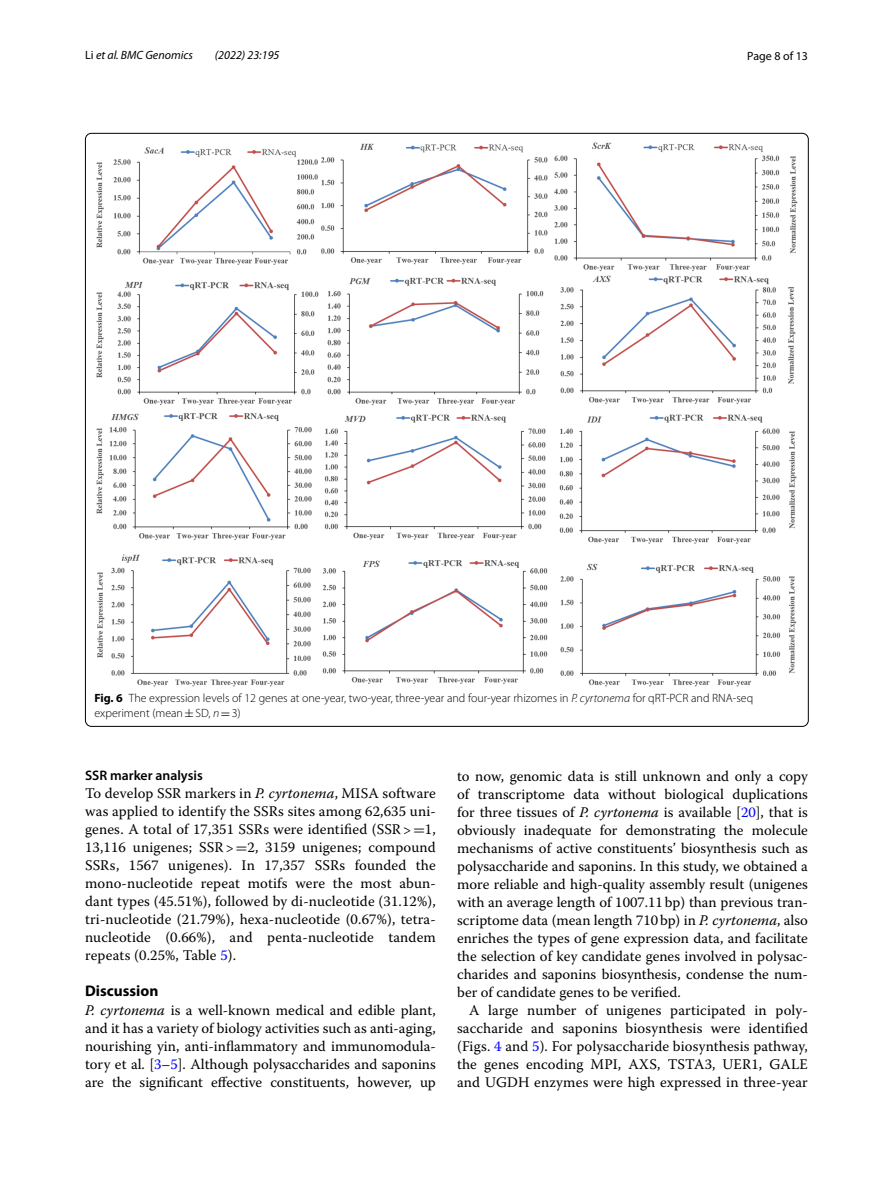
<style>
.page{position:relative;width:893px;height:1187px;background:#fff}
.page>*{position:absolute;margin:0;border:0;box-sizing:border-box;transform-origin:0 0}
.t1{font:700 15.45px "Myriad Pro";color:#000}
.t2{font:14.7px/18px "Warnock Pro";letter-spacing:.005em;color:#000;text-align:justify}
.t3{font:600 13.8px "Myriad Pro";color:#000}
.t4{font:300 12px/15px "Myriad Pro";color:#000}
.t5{font:italic 12px "Myriad Pro";color:#000}
.t6{font:12px "Myriad Pro";color:#000}
.s1{font-style:normal}
.s2{font-weight:700}
.s3{font-style:italic}
.s4{font-family:"MTSY";font-weight:400}
.s5{font-family:"MTSY"}
.s6{color:#00f}
</style>
<div class="page">
<img style="left:97px;top:142px;width:700px;height:544px">
<p class="t5" style="left:85px;top:48px;width:109px"><span class="s1">Li</span> et al. BMC Genomics</p>
<p class="t5" style="left:215px;top:48px;width:66px">(2022) 23:195</p>
<p class="t6" style="left:747px;top:48px;width:62px">Page 8 of 13</p>
<p class="t4" style="left:94px;top:690px;width:660px"><span class="s2">Fig. 6</span> The expression levels of 12 genes at one-year, two-year, three-year and four-year rhizomes in <span class="s3">P. cyrtonema</span> for qRT-PCR and RNA-seq experiment (mean<span class="s4">±</span>SD, <span class="s3">n</span><span class="s4">=</span>3)</p>
<p class="t3" style="left:85px;top:766px;width:119px">SSR marker analysis</p>
<p class="t2" style="left:85px;top:784px;width:352px">To develop SSR markers in <span class="s3">P. cyrtonema</span>, MISA software was applied to identify the SSRs sites among 62,635 uni&shy;genes. A total of 17,351 SSRs were identified (SSR&gt;<span class="s5">=</span>1, 13,116 unigenes; SSR&gt;<span class="s5">=</span>2, 3159 unigenes; compound SSRs, 1567 unigenes). In 17,357 SSRs founded the mono-nucleotide repeat motifs were the most abun&shy;dant types (45.51%), followed by di-nucleotide (31.12%), tri-nucleotide (21.79%), hexa-nucleotide (0.67%), tetra&shy;nucleotide (0.66%), and penta-nucleotide tandem repeats (0.25%, Table <span class="s6">5</span>).</p>
<p class="t1" style="left:85px;top:981px;width:75px">Discussion</p>
<p class="t2" style="left:85px;top:1000px;width:352px"><span class="s3">P. cyrtonema</span> is a well-known medical and edible plant, and it has a variety of biology activities such as anti-aging, nourishing yin, anti-inflammatory and immunomodula&shy;tory et al. [<span class="s6">3</span>–<span class="s6">5</span>]. Although polysaccharides and saponins are the significant effective constituents, however, up</p>
<p class="t2" style="left:457px;top:766px;width:352px">to now, genomic data is still unknown and only a copy of transcriptome data without biological duplications for three tissues of <span class="s3">P. cyrtonema</span> is available [<span class="s6">20</span>], that is obviously inadequate for demonstrating the molecule mechanisms of active constituents’ biosynthesis such as polysaccharide and saponins. In this study, we obtained a more reliable and high-quality assembly result (unigenes with an average length of 1007.11bp) than previous tran&shy;scriptome data (mean length 710bp) in <span class="s3">P. cyrtonema</span>, also enriches the types of gene expression data, and facilitate the selection of key candidate genes involved in polysac&shy;charides and saponins biosynthesis, condense the num&shy;ber of candidate genes to be verified.</p>
<p class="t2" style="left:457px;top:1000px;width:352px;text-indent:12px">A large number of unigenes participated in poly&shy;saccharide and saponins biosynthesis were identified (Figs. <span class="s6">4</span> and <span class="s6">5</span>). For polysaccharide biosynthesis pathway, the genes encoding MPI, AXS, TSTA3, UER1, GALE and UGDH enzymes were high expressed in three-year</p>
</div>
